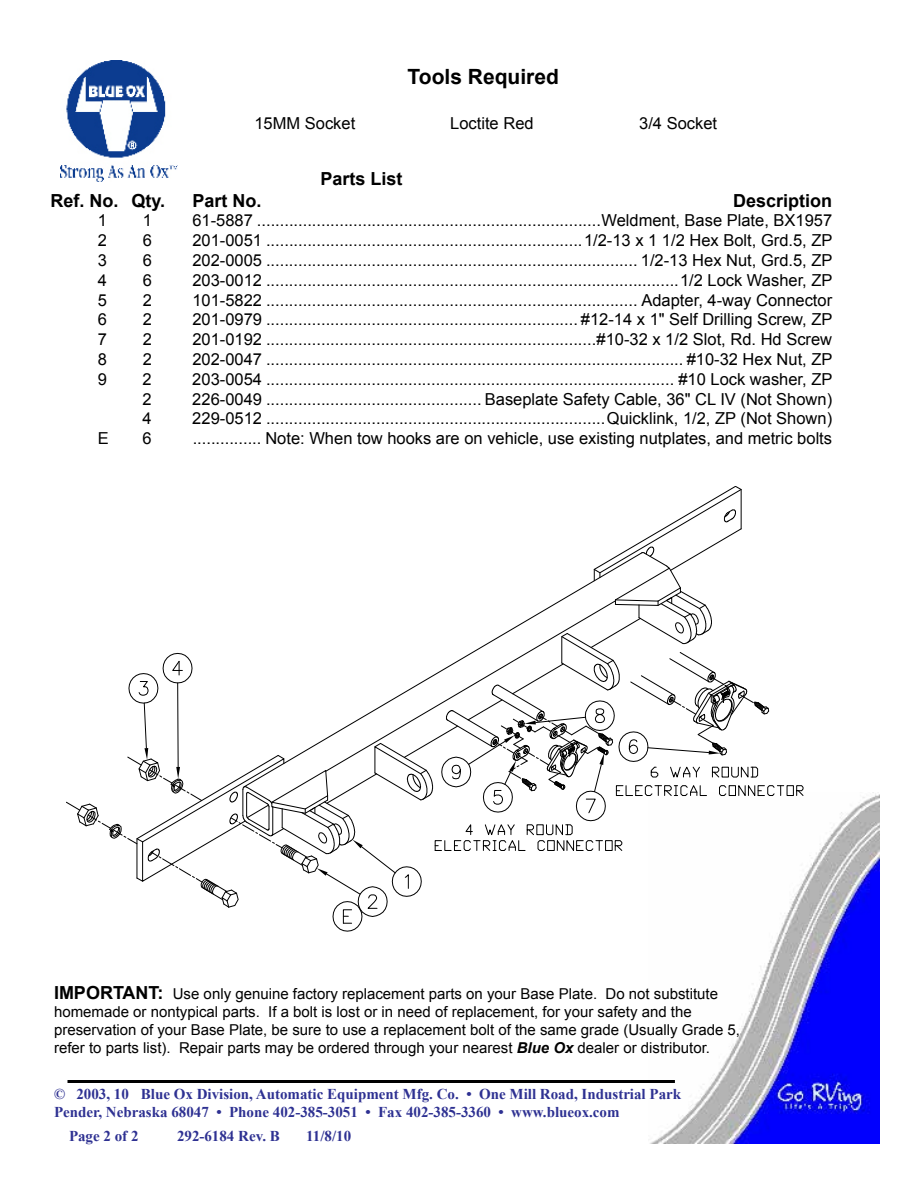
<style>
.page{position:relative;width:918px;height:1188px;background:#fff}
.page>*{position:absolute;margin:0;border:0;box-sizing:border-box;transform-origin:0 0}
.t1{font:700 21px "Arial";color:#000}
.t2{font:700 18px "Arial";color:#000}
.t3{font:16.5px "Arial";color:#000}
.t4{font:15px/18px "Arial";color:#000}
.t5{font:700 15px/18px "Times New Roman";color:#2e3192}
.s1{font-weight:700;font-size:18px}
.s2{font-weight:700;font-style:italic}
</style>
<div class="page">
<img style="left:61px;top:60px;width:116px;height:122px">
<img style="left:650px;top:793px;width:229px;height:351px">
<hr style="left:68px;top:1080px;width:607px;height:3px;background:#000">
<div style="left:787px;top:785px;width:7px;height:11px;border:1px solid #000"></div>
<svg style="left:796px;top:785px;width:7px;height:12px"></svg>
<svg style="left:66px;top:486px;width:718px;height:446px"></svg>
<p class="t1" style="left:408px;top:63px;width:153px">Tools Required</p>
<p class="t3" style="left:254px;top:113px;width:102px">15MM Socket</p>
<p class="t3" style="left:450px;top:113px;width:85px">Loctite Red</p>
<p class="t3" style="left:639px;top:113px;width:79px">3/4 Socket</p>
<p class="t2" style="left:321px;top:167px;width:84px">Parts List</p>
<p class="t2" style="left:51px;top:188px;width:116px">Ref. No. Qty.</p>
<p class="t2" style="left:192px;top:188px;width:71px">Part No.</p>
<p class="t2" style="left:733px;top:188px;width:101px">Description</p>
<p class="t3" style="left:98px;top:210px;width:11px">1</p>
<p class="t3" style="left:143px;top:210px;width:11px">1</p>
<p class="t3" style="left:192px;top:210px;width:641px">61-5887 ...........................................................................Weldment, Base Plate, BX1957</p>
<p class="t3" style="left:98px;top:230px;width:11px">2</p>
<p class="t3" style="left:143px;top:230px;width:11px">6</p>
<p class="t3" style="left:192px;top:230px;width:642px">201-0051 .....................................................................1/2-13 x 1 1/2 Hex Bolt, Grd.5, ZP</p>
<p class="t3" style="left:98px;top:249px;width:11px">3</p>
<p class="t3" style="left:143px;top:249px;width:11px">6</p>
<p class="t3" style="left:192px;top:249px;width:642px">202-0005 ................................................................................. 1/2-13 Hex Nut, Grd.5, ZP</p>
<p class="t3" style="left:98px;top:269px;width:11px">4</p>
<p class="t3" style="left:143px;top:269px;width:11px">6</p>
<p class="t3" style="left:192px;top:269px;width:642px">203-0012 ..........................................................................................1/2 Lock Washer, ZP</p>
<p class="t3" style="left:98px;top:289px;width:11px">5</p>
<p class="t3" style="left:143px;top:289px;width:11px">2</p>
<p class="t3" style="left:192px;top:289px;width:641px">101-5822 ................................................................................. Adapter, 4-way Connector</p>
<p class="t3" style="left:98px;top:309px;width:11px">6</p>
<p class="t3" style="left:143px;top:309px;width:11px">2</p>
<p class="t3" style="left:192px;top:309px;width:642px">201-0979 .................................................................... #12-14 x 1" Self Drilling Screw, ZP</p>
<p class="t3" style="left:98px;top:329px;width:11px">7</p>
<p class="t3" style="left:143px;top:329px;width:11px">2</p>
<p class="t3" style="left:192px;top:329px;width:641px">201-0192 ........................................................................#10-32 x 1/2 Slot, Rd. Hd Screw</p>
<p class="t3" style="left:98px;top:348px;width:11px">8</p>
<p class="t3" style="left:143px;top:348px;width:11px">2</p>
<p class="t3" style="left:192px;top:348px;width:642px">202-0047 ........................................................................................... #10-32 Hex Nut, ZP</p>
<p class="t3" style="left:98px;top:368px;width:11px">9</p>
<p class="t3" style="left:143px;top:368px;width:11px">2</p>
<p class="t3" style="left:192px;top:368px;width:642px">203-0054 ......................................................................................... #10 Lock washer, ZP</p>
<p class="t3" style="left:143px;top:388px;width:11px">2</p>
<p class="t3" style="left:192px;top:388px;width:641px">226-0049 ............................................... Baseplate Safety Cable, 36" CL IV (Not Shown)</p>
<p class="t3" style="left:143px;top:408px;width:11px">4</p>
<p class="t3" style="left:192px;top:408px;width:641px">229-0512 ..........................................................................Quicklink, 1/2, ZP (Not Shown)</p>
<p class="t3" style="left:98px;top:428px;width:13px">E</p>
<p class="t3" style="left:143px;top:428px;width:11px">6</p>
<p class="t3" style="left:193px;top:428px;width:641px">............... Note: When tow hooks are on vehicle, use existing nutplates, and metric bolts</p>
<p class="t4" style="left:54px;top:984px;width:688px"><span class="s1">IMPORTANT:</span> Use only genuine factory replacement parts on your Base Plate. Do not substitute homemade or nontypical parts. If a bolt is lost or in need of replacement, for your safety and the preservation of your Base Plate, be sure to use a replacement bolt of the same grade (Usually Grade 5, refer to parts list). Repair parts may be ordered through your nearest <span class="s2">Blue Ox</span> dealer or distributor.</p>
<p class="t5" style="left:54px;top:1085px;width:629px">© 2003, 10 Blue Ox Division, Automatic Equipment Mfg. Co. • One Mill Road, Industrial Park<br>Pender, Nebraska 68047 • Phone 402-385-3051 • Fax 402-385-3360 • www.blueox.com</p>
<p class="t5" style="left:69px;top:1127px;width:71px">Page 2 of 2</p>
<p class="t5" style="left:177px;top:1127px;width:104px">292-6184 Rev. B</p>
<p class="t5" style="left:306px;top:1127px;width:47px">11/8/10</p>
</div>
